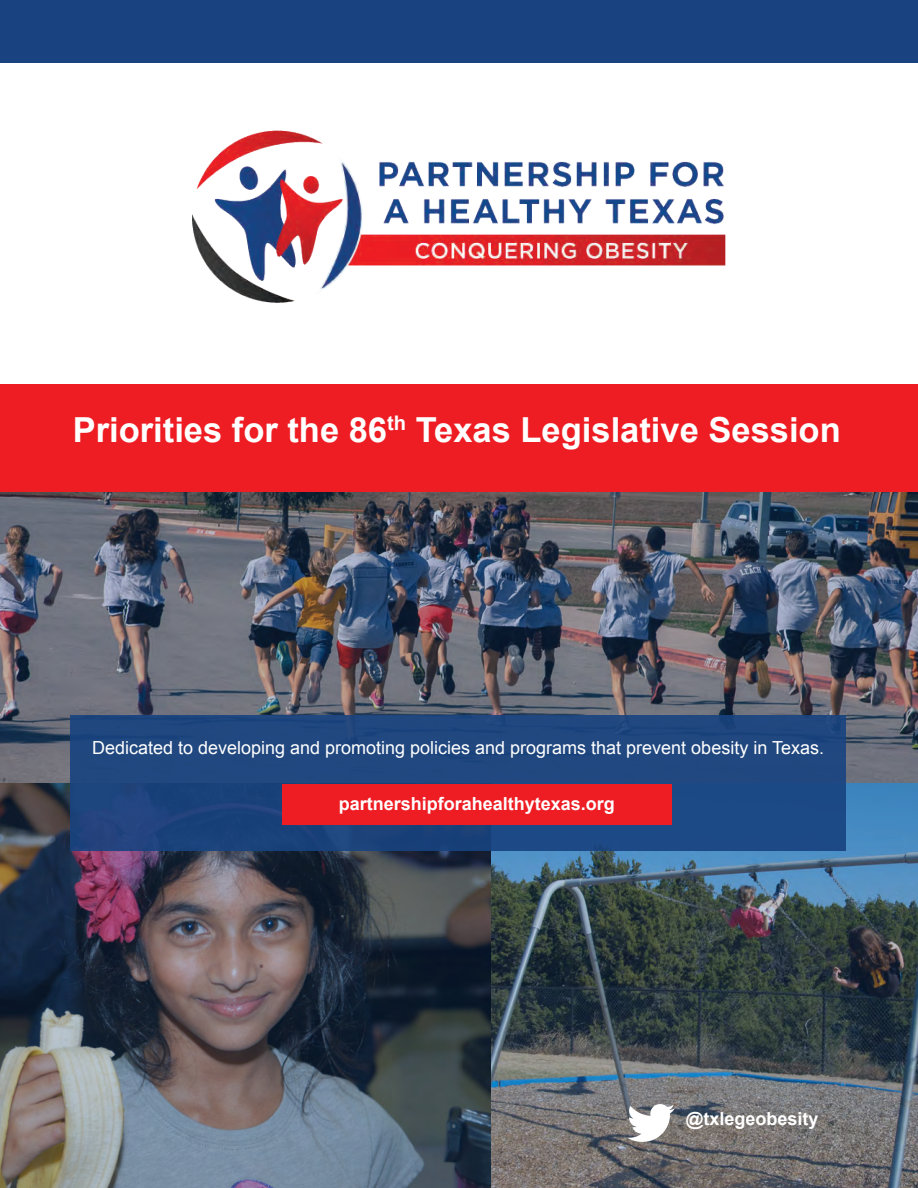
<style>
.page{position:relative;width:918px;height:1188px;background:#fff}
.page>*{position:absolute;margin:0;border:0;box-sizing:border-box;transform-origin:0 0}
.t1{font:700 34.5px "Arial";color:#fff}
.t2{font:18px "Arial";color:#fff}
.t3{font:700 18px "Arial";color:#fff}
</style>
<div class="page">
<div style="left:0;top:384px;width:918px;height:112px;background:#ee1d23"></div>
<div style="left:0;top:0;width:918px;height:63px;background:#184380"></div>
<img style="left:192px;top:131px;width:534px;height:171px">
<img style="left:0;top:492px;width:918px;height:696px">
<div style="left:70px;top:715px;width:776px;height:135px;background:#20487f"></div>
<div style="left:282px;top:784px;width:389px;height:41px;background:#ee1d23"></div>
<img style="left:627px;top:1104px;width:48px;height:38px">
<h1 class="t1" style="left:73px;top:407px;width:770px">Priorities for the 86<sup>th</sup> Texas Legislative Session</h1>
<p class="t2" style="left:92px;top:736px;width:734px">Dedicated to developing and promoting policies and programs that prevent obesity in Texas.</p>
<p class="t3" style="left:339px;top:792px;width:278px">partnershipforahealthytexas.org</p>
<p class="t3" style="left:686px;top:1107px;width:134px">@txlegeobesity</p>
</div>
